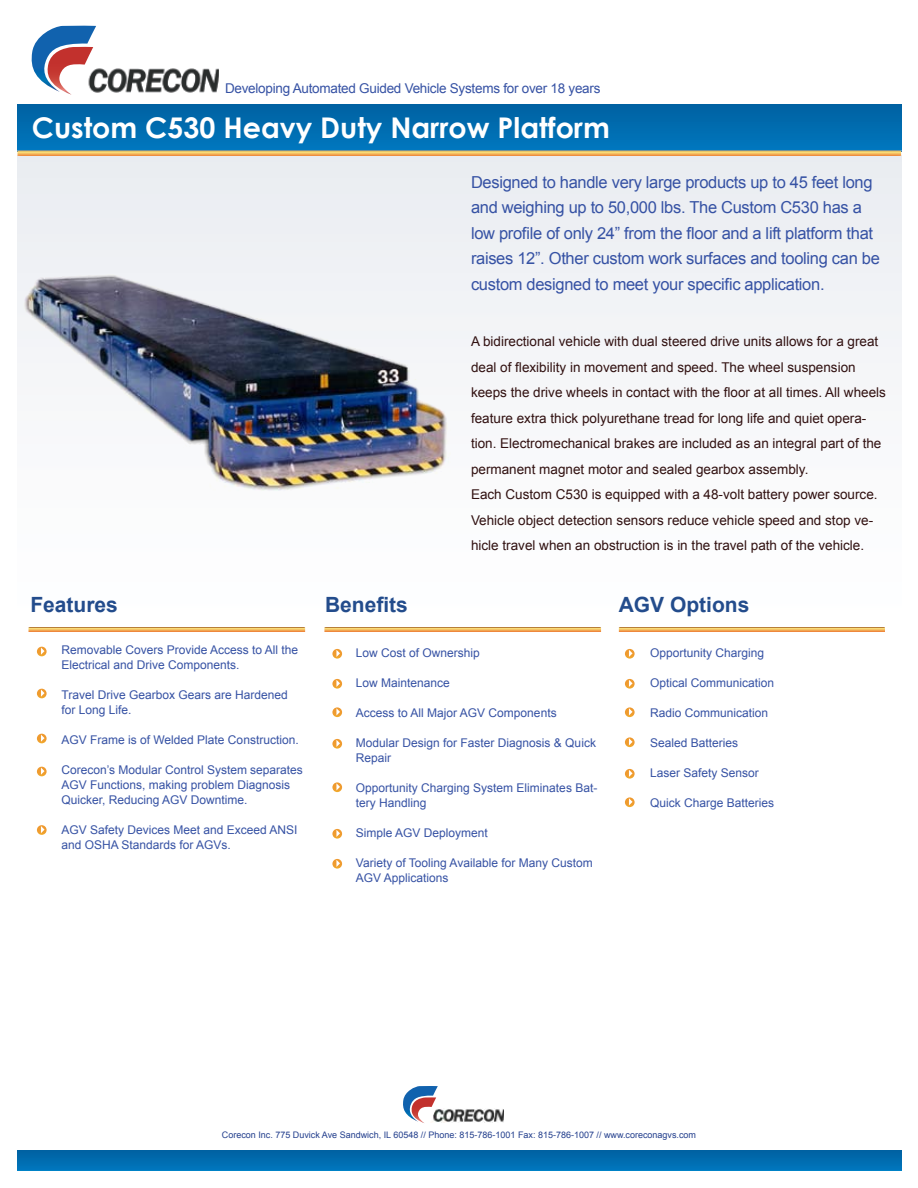
<style>
.page{position:relative;width:918px;height:1188px;background:#fff}
.page>*{position:absolute;margin:0;border:0;box-sizing:border-box;transform-origin:0 0}
.t1{font:700 28.5px "Century Gothic";color:#fff}
.t2{font:700 21px "Arial";color:#234c8c}
.t3{font:16.5px/25.5px "Arial";letter-spacing:-.02em;color:#3652a4}
.t4{font:13.5px/25.5px "Arial";color:#311111}
.t5{font:13.5px "Arial";letter-spacing:-.02em;color:#3652a4}
.t6{font:12px/15px "Arial";color:#3652a4}
.t7{font:9px "Arial";color:#233f8d}
</style>
<div class="page">
<div style="left:17px;top:156px;width:884px;height:507px;background:#f7f8fa"></div>
<svg style="left:18px;top:104px;width:883px;height:47px;background:#026cae"></svg>
<div style="left:18px;top:1150px;width:883px;height:21px;background:linear-gradient(to right,#006cb0,#006cb0)"></div>
<svg style="left:18px;top:151px;width:883px;height:5px;background:#f0b65d"></svg>
<img style="left:96px;top:68px;width:123px;height:25px">
<svg style="left:31px;top:25px;width:65px;height:70px"></svg>
<svg style="left:37px;top:647px;width:10px;height:9px"></svg>
<svg style="left:37px;top:689px;width:10px;height:9px"></svg>
<svg style="left:37px;top:767px;width:10px;height:9px"></svg>
<div style="left:332px;top:648px;width:11px;height:12px;background:#fff;border-radius:50%"></div>
<svg style="left:332px;top:649px;width:10px;height:10px"></svg>
<svg style="left:332px;top:679px;width:10px;height:10px"></svg>
<svg style="left:332px;top:707px;width:10px;height:10px"></svg>
<svg style="left:332px;top:782px;width:10px;height:10px"></svg>
<svg style="left:332px;top:829px;width:10px;height:10px"></svg>
<svg style="left:332px;top:859px;width:10px;height:10px"></svg>
<svg style="left:332px;top:739px;width:10px;height:10px"></svg>
<svg style="left:28px;top:627px;width:277px;height:5px"></svg>
<svg style="left:324px;top:627px;width:277px;height:5px"></svg>
<svg style="left:619px;top:627px;width:266px;height:5px"></svg>
<img style="left:438px;top:1109px;width:66px;height:14px">
<svg style="left:403px;top:1086px;width:35px;height:37px"></svg>
<div style="left:624px;top:648px;width:12px;height:12px;background:#fff;border-radius:50%"></div>
<svg style="left:625px;top:649px;width:10px;height:10px"></svg>
<svg style="left:625px;top:679px;width:10px;height:10px"></svg>
<svg style="left:625px;top:707px;width:10px;height:10px"></svg>
<svg style="left:625px;top:737px;width:10px;height:10px"></svg>
<svg style="left:625px;top:769px;width:10px;height:10px"></svg>
<svg style="left:37px;top:734px;width:10px;height:9px"></svg>
<svg style="left:625px;top:797px;width:10px;height:10px"></svg>
<svg style="left:37px;top:825px;width:10px;height:10px"></svg>
<img style="left:24px;top:275px;width:423px;height:215px">
<p class="t5" style="left:225px;top:81px;width:377px">Developing Automated Guided Vehicle Systems for over 18 years</p>
<h1 class="t1" style="left:32px;top:110px;width:579px">Custom C530 Heavy Duty Narrow Platform</h1>
<p class="t3" style="left:471px;top:169px;width:410px">Designed to handle very large products up to 45 feet long and weighing up to 50,000 lbs. The Custom C530 has a low profile of only 24” from the floor and a lift platform that raises 12”. Other custom work surfaces and tooling can be custom designed to meet your specific application.</p>
<h2 class="t2" style="left:30px;top:593px;width:89px">Features</h2>
<p class="t6" style="left:62px;top:642px;width:238px">Removable Covers Provide Access to All the<br>Electrical and Drive Components.</p>
<p class="t6" style="left:62px;top:687px;width:228px">Travel Drive Gearbox Gears are Hardened for Long Life.</p>
<p class="t6" style="left:62px;top:732px;width:239px">AGV Frame is of Welded Plate Construction.</p>
<p class="t6" style="left:62px;top:762px;width:243px">Corecon’s Modular Control System separates<br>AGV Functions, making problem Diagnosis<br>Quicker, Reducing AGV Downtime.</p>
<p class="t6" style="left:62px;top:822px;width:238px">AGV Safety Devices Meet and Exceed ANSI and OSHA Standards for AGVs.</p>
<p class="t4" style="left:471px;top:329px;width:416px">A bidirectional vehicle with dual steered drive units allows for a great deal of flexibility in movement and speed. The wheel suspension keeps the drive wheels in contact with the floor at all times. All wheels feature extra thick polyurethane tread for long life and quiet opera&shy;tion. Electromechanical brakes are included as an integral part of the permanent magnet motor and sealed gearbox assembly.<br>Each Custom C530 is equipped with a 48-volt battery power source.<br>Vehicle object detection sensors reduce vehicle speed and stop ve&shy;hicle travel when an obstruction is in the travel path of the vehicle.</p>
<h2 class="t2" style="left:325px;top:593px;width:84px">Benefits</h2>
<h2 class="t2" style="left:619px;top:593px;width:132px">AGV Options</h2>
<p class="t6" style="left:356px;top:646px;width:126px">Low Cost of Ownership</p>
<p class="t6" style="left:356px;top:676px;width:96px">Low Maintenance</p>
<p class="t6" style="left:356px;top:706px;width:202px">Access to All Major AGV Components</p>
<p class="t6" style="left:356px;top:736px;width:242px">Modular Design for Faster Diagnosis &amp; Quick<br>Repair</p>
<p class="t6" style="left:356px;top:781px;width:243px">Opportunity Charging System Eliminates Bat&shy;tery Handling</p>
<p class="t6" style="left:356px;top:826px;width:134px">Simple AGV Deployment</p>
<p class="t6" style="left:356px;top:856px;width:238px">Variety of Tooling Available for Many Custom<br>AGV Applications</p>
<p class="t6" style="left:650px;top:645px;width:116px">Opportunity Charging</p>
<p class="t6" style="left:650px;top:675px;width:126px">Optical Communication</p>
<p class="t6" style="left:650px;top:705px;width:120px">Radio Communication</p>
<p class="t6" style="left:650px;top:735px;width:90px">Sealed Batteries</p>
<p class="t6" style="left:650px;top:765px;width:110px">Laser Safety Sensor</p>
<p class="t6" style="left:650px;top:795px;width:126px">Quick Charge Batteries</p>
<p class="t7" style="left:222px;top:1130px;width:476px">Corecon Inc. 775 Duvick Ave Sandwich, IL 60548 // Phone: 815-786-1001 Fax: 815-786-1007 // www.coreconagvs.com</p>
</div>
